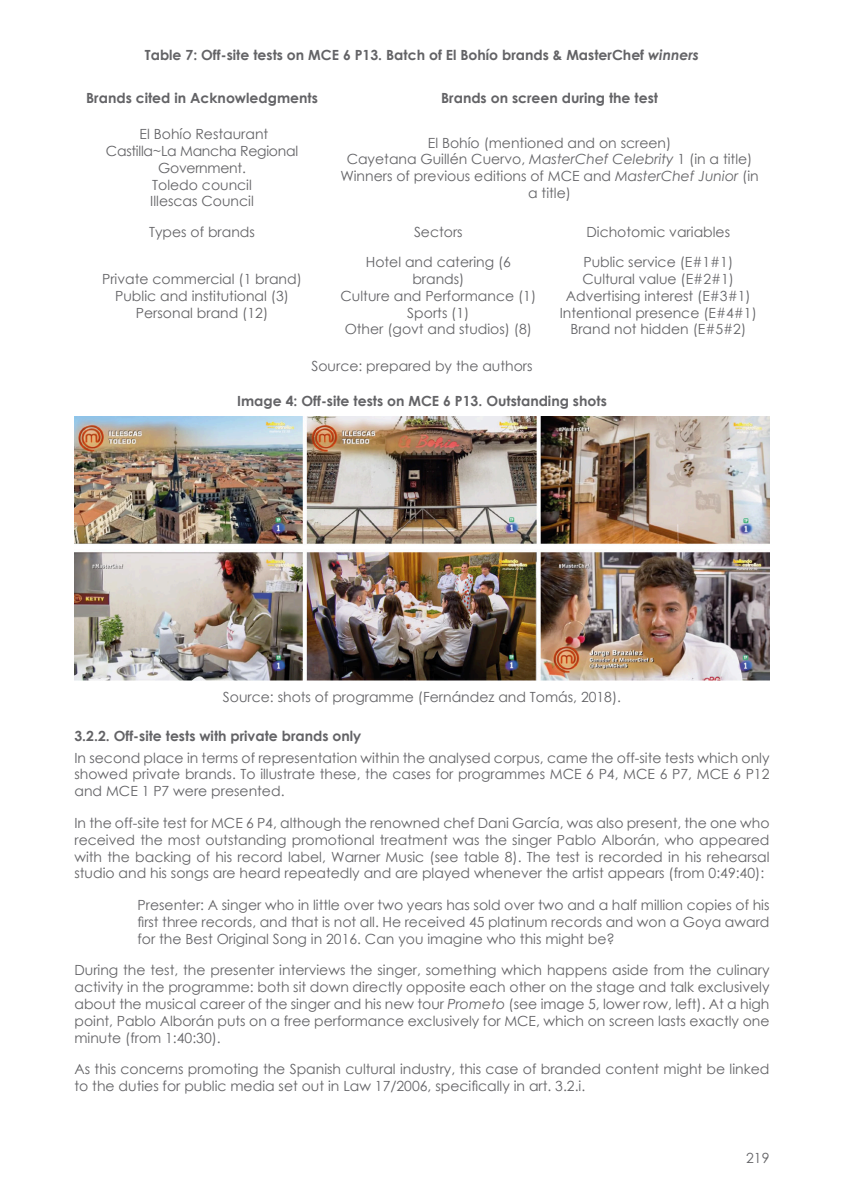
<style>
.page{position:relative;width:844px;height:1191px;background:#fff}
.page>*{position:absolute;margin:0;border:0;box-sizing:border-box;transform-origin:0 0}
.Cuerpo_Artículo{font:14px/16.8px "Century Gothic";color:#636366;text-align:center}
.Cita__40{font:14px/16.8px "Century Gothic";color:#636366;text-align:justify}
.Título_figuras{font:700 14px "Century Gothic";color:#636366}
.Sección_Artículo{font:700 14px "Century Gothic";color:#636366}
.Pie_de_foto{font:14px "Century Gothic";color:#636366}
.s1{font-style:italic}
</style>
<div class="page">
<img style="left:74px;top:416px;width:695px;height:264px">
<p class="Título_figuras" style="left:145px;top:44px;width:555px">Table 7: Off-site tests on MCE 6 P13. Batch of El Bohío brands &amp; MasterChef <span class="s1">winners</span></p>
<p class="Sección_Artículo" style="left:86px;top:88px;width:233px">Brands cited in Acknowledgments</p>
<p class="Sección_Artículo" style="left:441px;top:88px;width:218px">Brands on screen during the test</p>
<p class="Cuerpo_Artículo" style="left:106px;top:126px;width:194px">El Bohío Restaurant<br>Castilla~La Mancha Regional<br>Government.<br>Toledo council<br>Illescas Council</p>
<p class="Cuerpo_Artículo" style="left:340px;top:134px;width:420px">El Bohío (mentioned and on screen)<br>Cayetana Guillén Cuervo, <span class="s1">MasterChef Celebrity</span> 1 (in a title)<br>Winners of previous editions of MCE and <span class="s1">MasterChef Junior</span> (in a title)</p>
<p class="Cuerpo_Artículo" style="left:149px;top:223px;width:107px">Types of brands</p>
<p class="Cuerpo_Artículo" style="left:414px;top:223px;width:50px">Sectors</p>
<p class="Cuerpo_Artículo" style="left:586px;top:223px;width:145px">Dichotomic variables</p>
<p class="Cuerpo_Artículo" style="left:102px;top:270px;width:201px">Private commercial (1 brand)<br>Public and institutional (3)<br>Personal brand (12)</p>
<p class="Cuerpo_Artículo" style="left:340px;top:253px;width:197px">Hotel and catering (6 brands)<br>Culture and Performance (1)<br>Sports (1)<br>Other (govt and studios) (8)</p>
<p class="Cuerpo_Artículo" style="left:559px;top:253px;width:199px">Public service (E#1#1)<br>Cultural value (E#2#1)<br>Advertising interest (E#3#1)<br>Intentional presence (E#4#1)<br>Brand not hidden (E#5#2)</p>
<p class="Pie_de_foto" style="left:311px;top:356px;width:222px">Source: prepared by the authors</p>
<p class="Título_figuras" style="left:237px;top:390px;width:371px">Image 4: Off-site tests on MCE 6 P13. Outstanding shots</p>
<p class="Pie_de_foto" style="left:223px;top:687px;width:399px">Source: shots of programme (Fernández and Tomás, 2018).</p>
<p class="Sección_Artículo" style="left:74px;top:725px;width:288px">3.2.2. Off-site tests with private brands only</p>
<p class="Cuerpo_Artículo" style="left:74px;top:749px;width:696px;text-align:justify">In second place in terms of representation within the analysed corpus, came the off-site tests which only showed private brands. To illustrate these, the cases for programmes MCE 6 P4, MCE 6 P7, MCE 6 P12 and MCE 1 P7 were presented.</p>
<p class="Cuerpo_Artículo" style="left:74px;top:814px;width:696px;text-align:justify">In the off-site test for MCE 6 P4, although the renowned chef Dani García, was also present, the one who received the most outstanding promotional treatment was the singer Pablo Alborán, who appeared with the backing of his record label, Warner Music (see table 8). The test is recorded in his rehearsal studio and his songs are heard repeatedly and are played whenever the artist appears (from 0:49:40):</p>
<p class="Cita__40" style="left:137px;top:896px;width:633px">Presenter: A singer who in little over two years has sold over two and a half million copies of his first three records, and that is not all. He received 45 platinum records and won a Goya award for the Best Original Song in 2016. Can you imagine who this might be?</p>
<p class="Cuerpo_Artículo" style="left:74px;top:961px;width:696px;text-align:justify">During the test, the presenter interviews the singer, something which happens aside from the culinary activity in the programme: both sit down directly opposite each other on the stage and talk exclusively about the musical career of the singer and his new tour <span class="s1">Prometo</span> (see image 5, lower row, left). At a high point, Pablo Alborán puts on a free performance exclusively for MCE, which on screen lasts exactly one minute (from 1:40:30).</p>
<p class="Cuerpo_Artículo" style="left:74px;top:1060px;width:696px;text-align:left">As this concerns promoting the Spanish cultural industry, this case of branded content might be linked to the duties for public media set out in Law 17/2006, specifically in art. 3.2.i.</p>
<p class="Cuerpo_Artículo" style="left:746px;top:1149px;width:25px">219</p>
</div>
